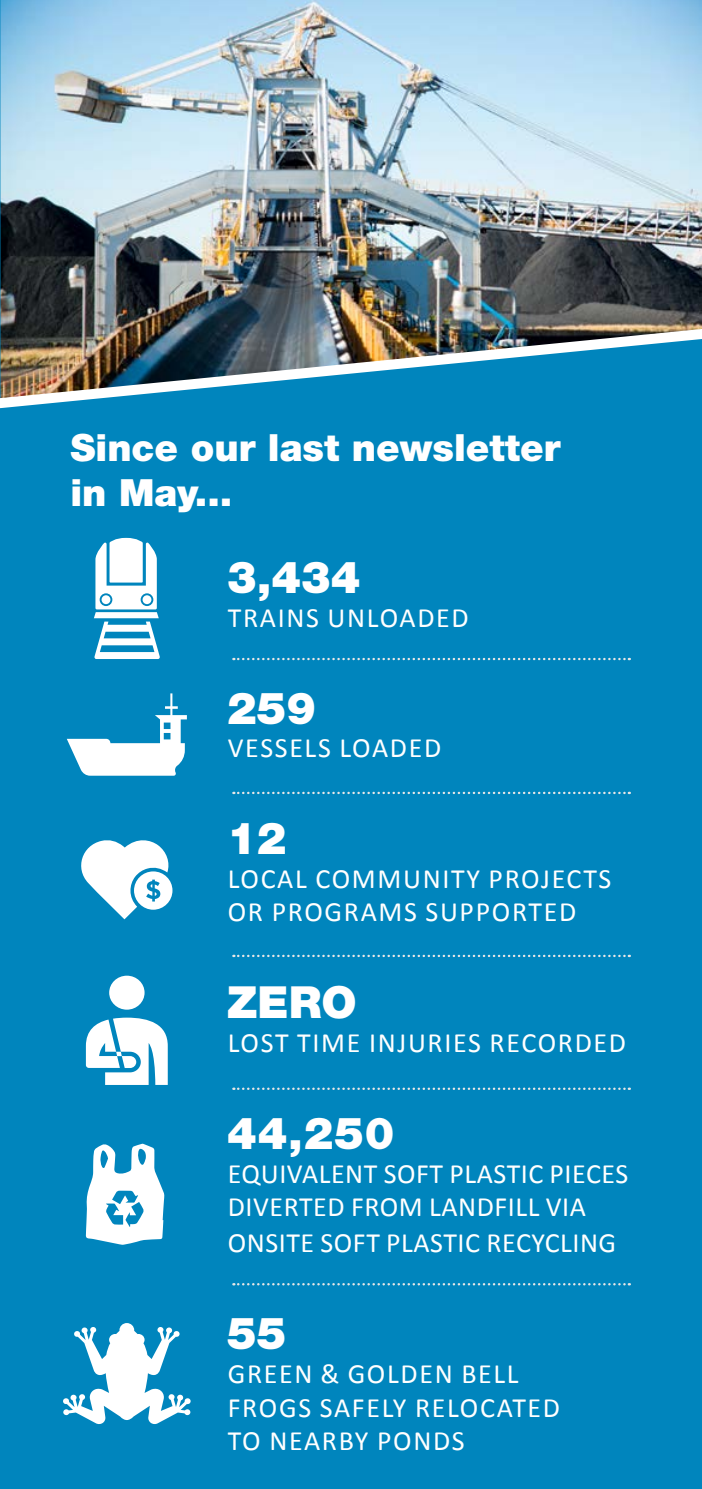
<style>
.page{position:relative;width:702px;height:1489px;background:#fff}
.page>*{position:absolute;margin:0;border:0;box-sizing:border-box;transform-origin:0 0}
.t1{font:900 44.25px "Helvetica Neue LT Pro";color:#fff}
.t2{font:900 37.5px/45px "Helvetica Neue LT Pro";color:#fff}
.t3{font:28px/33.5px "Calibri";letter-spacing:.06em;color:#fff}
.t4{font:28px/33.5px "Calibri";letter-spacing:.02em;color:#fff}
</style>
<div class="page">
<div style="left:0;top:0;width:702px;height:1488px;background:#0085bd"></div>
<img style="left:0;top:0;width:702px;height:322px">
<img style="left:0;top:322px;width:702px;height:87px">
<svg style="left:94px;top:538px;width:66px;height:121px"></svg>
<svg style="left:81px;top:840px;width:91px;height:79px"></svg>
<svg style="left:67px;top:693px;width:120px;height:82px"></svg>
<div style="left:109px;top:975px;width:35px;height:34px;background:#fff;border-radius:50%"></div>
<svg style="left:86px;top:1017px;width:82px;height:67px"></svg>
<svg style="left:63px;top:1323px;width:128px;height:101px"></svg>
<svg style="left:86px;top:1143px;width:79px;height:101px"></svg>
<svg style="left:233px;top:1283px;width:396px;height:2px"></svg>
<svg style="left:233px;top:1087px;width:396px;height:2px"></svg>
<svg style="left:233px;top:954px;width:396px;height:3px"></svg>
<svg style="left:233px;top:791px;width:396px;height:3px"></svg>
<svg style="left:233px;top:657px;width:396px;height:3px"></svg>
<h2 class="t2" style="left:70px;top:424px;width:491px">Since our last newsletter in May...</h2>
<h1 class="t1" style="left:227px;top:551px;width:135px">3,434</h1>
<p class="t3" style="left:228px;top:600px;width:242px">TRAINS UNLOADED</p>
<h1 class="t1" style="left:227px;top:681px;width:90px">259</h1>
<p class="t3" style="left:228px;top:731px;width:215px">VESSELS LOADED</p>
<h1 class="t1" style="left:227px;top:812px;width:61px">12</h1>
<p class="t3" style="left:228px;top:861px;width:385px">LOCAL COMMUNITY PROJECTS<br>OR PROGRAMS SUPPORTED</p>
<h1 class="t1" style="left:227px;top:976px;width:131px">ZERO</h1>
<p class="t3" style="left:228px;top:1025px;width:400px">LOST TIME INJURIES RECORDED</p>
<h1 class="t1" style="left:227px;top:1106px;width:169px">44,250</h1>
<p class="t4" style="left:228px;top:1156px;width:402px">EQUIVALENT SOFT PLASTIC PIECES<br>DIVERTED FROM LANDFILL VIA</p>
<p class="t4" style="left:228px;top:1226px;width:390px">ONSITE SOFT PLASTIC RECYCLING</p>
<h1 class="t1" style="left:227px;top:1307px;width:61px">55</h1>
<p class="t3" style="left:228px;top:1356px;width:334px">GREEN &amp; GOLDEN BELL<br>FROGS SAFELY RELOCATED<br>TO NEARBY PONDS</p>
</div>
